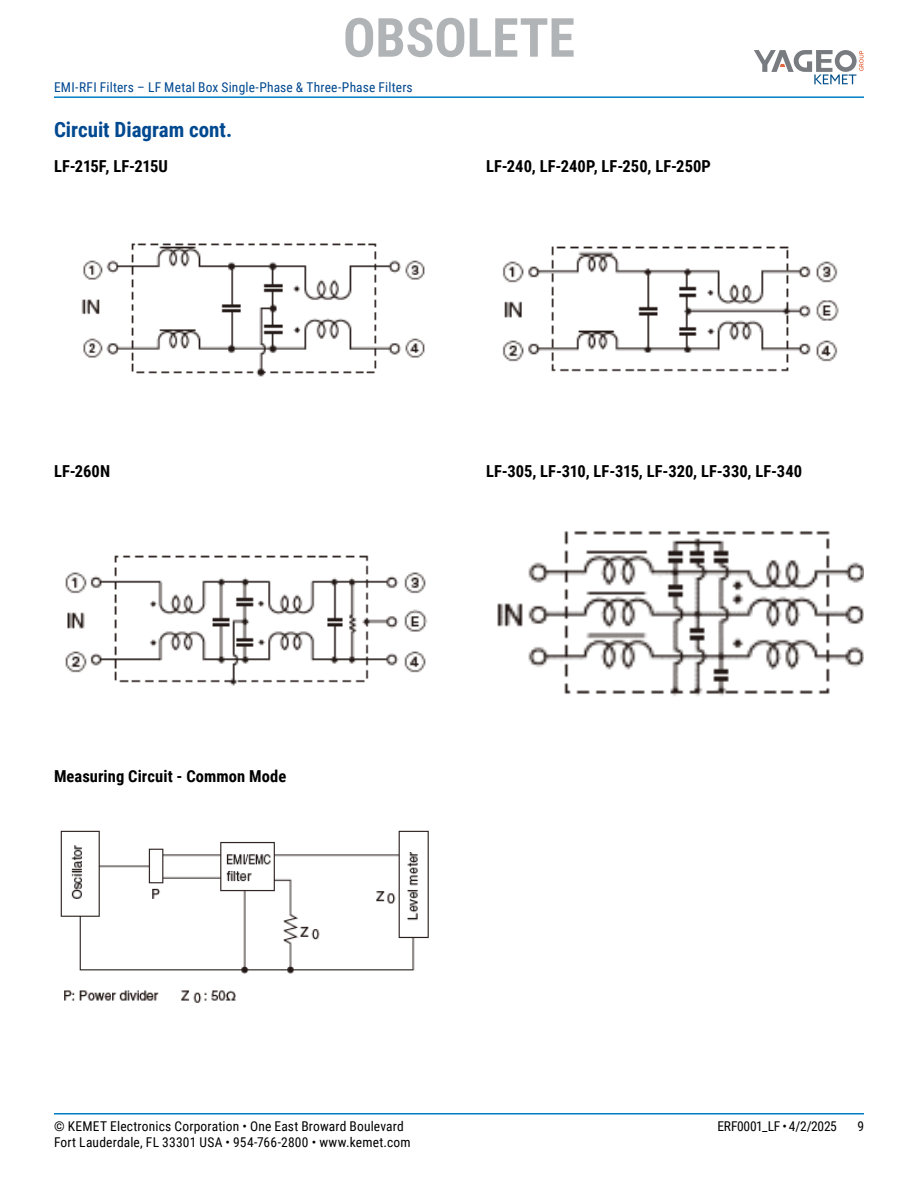
<style>
.page{position:relative;width:918px;height:1188px;background:#fff}
.page>*{position:absolute;margin:0;border:0;box-sizing:border-box;transform-origin:0 0}
.t1{font:700 54px "Roboto Condensed";letter-spacing:-.005em;color:#b1b4b6}
.t2{font:700 21px "Roboto Condensed";color:#004990}
.t3{font:700 16.5px "Roboto Condensed";letter-spacing:.005em;color:#000}
.t4{font:13.5px "Roboto Condensed";letter-spacing:.015em;color:#000}
.t5{font:13.5px "Roboto Condensed";letter-spacing:.015em;color:#004990}
.t6{font:13.5px "Roboto Condensed";letter-spacing:-.02em;color:#000}
</style>
<div class="page">
<hr style="left:54px;top:1113px;width:810px;height:2px;background:#007dc3">
<hr style="left:54px;top:96px;width:810px;height:2px;background:#007dc3">
<svg style="left:754px;top:50px;width:110px;height:34px"></svg>
<img style="left:81px;top:243px;width:344px;height:134px">
<img style="left:502px;top:246px;width:337px;height:126px">
<img style="left:65px;top:555px;width:362px;height:131px">
<img style="left:497px;top:531px;width:367px;height:165px">
<img style="left:60px;top:830px;width:369px;height:173px">
<h1 class="t1" style="left:343px;top:0;width:233px">OBSOLETE</h1>
<p class="t5" style="left:54px;top:78px;width:360px">EMI-RFI Filters – LF Metal Box Single-Phase &amp; Three-Phase Filters</p>
<p class="t2" style="left:54px;top:115px;width:180px">Circuit Diagram cont.</p>
<p class="t3" style="left:54px;top:154px;width:115px">LF-215F, LF-215U</p>
<p class="t3" style="left:486px;top:154px;width:226px">LF-240, LF-240P, LF-250, LF-250P</p>
<p class="t3" style="left:54px;top:460px;width:58px">LF-260N</p>
<p class="t3" style="left:486px;top:460px;width:318px">LF-305, LF-310, LF-315, LF-320, LF-330, LF-340</p>
<p class="t3" style="left:54px;top:765px;width:234px">Measuring Circuit - Common Mode</p>
<p class="t4" style="left:54px;top:1116px;width:351px">© KEMET Electronics Corporation • One East Broward Boulevard</p>
<p class="t6" style="left:718px;top:1116px;width:121px">ERF0001_LF • 4/2/2025</p>
<p class="t4" style="left:857px;top:1116px;width:8px">9</p>
<p class="t4" style="left:54px;top:1133px;width:358px">Fort Lauderdale, FL 33301 USA • 954-766-2800 • www.kemet.com</p>
</div>
